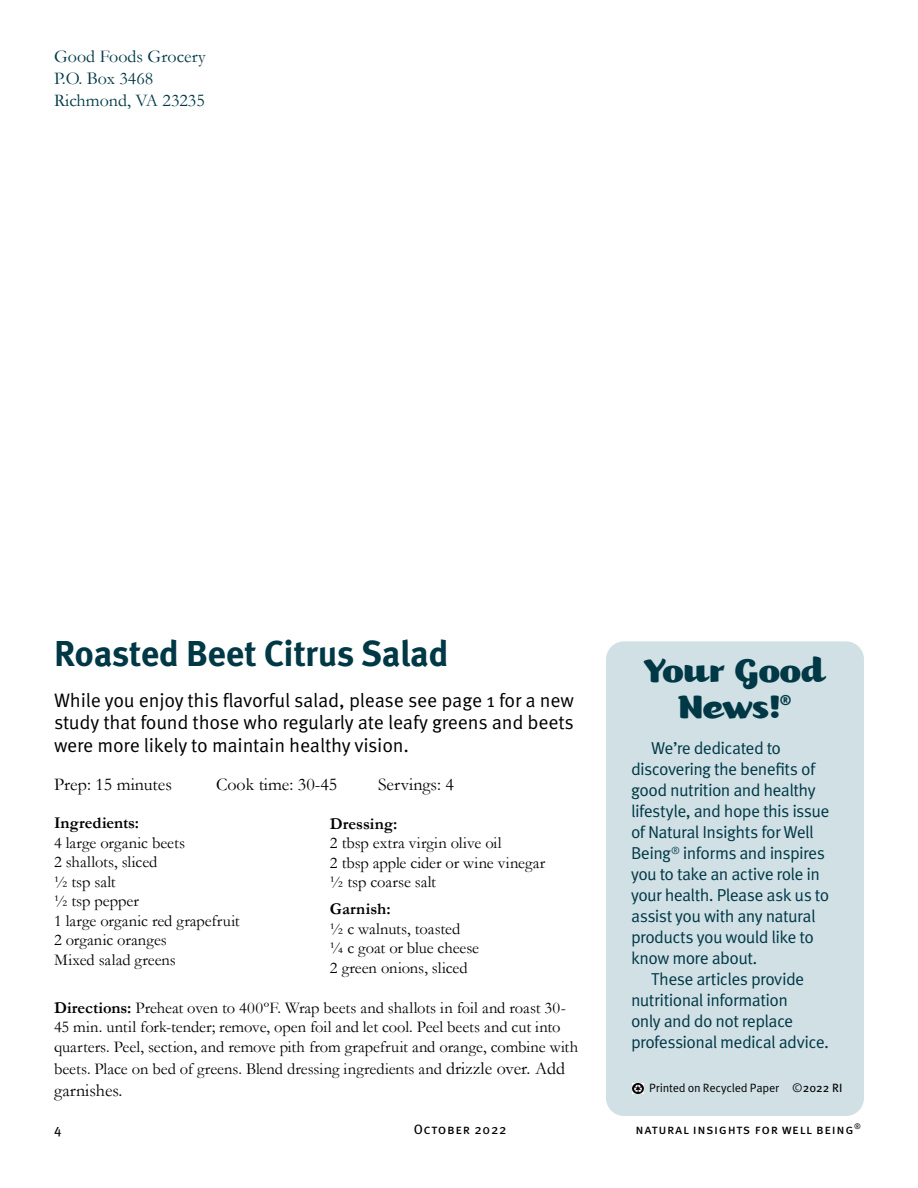
<style>
.page{position:relative;width:918px;height:1188px;background:#fff}
.page>*{position:absolute;margin:0;border:0;box-sizing:border-box;transform-origin:0 0}
.t1{font:39px/36px "Kari OSF";color:#003846;text-align:center}
.t2{font:700 36px "Meta OT";letter-spacing:-.015em;color:#003846}
.t3{font:19.5px/22.5px "Meta OT";letter-spacing:-.01em;color:#000;text-align:justify}
.t4{font:18px "Garamond";color:#000}
.t5{font:18px/21.6px "Garamond";color:#003846}
.t6{font:17.25px/21px "Meta OT";letter-spacing:-.035em;color:#003846}
.t7{font:16.5px/19.5px "Garamond";color:#000}
.t8{font:700 16.5px "Garamond";color:#000}
.t9{font:700 13.95px "Meta OT";color:#003846}
.t10{font:13.5px "Meta OT";letter-spacing:.05em;color:#000}
.t11{font:12px "Meta OT";letter-spacing:-.015em;color:#000}
.s1{font-weight:700}
.s2{font-size:18px}
.s3{font-style:inherit}
</style>
<div class="page">
<div style="left:606px;top:641px;width:258px;height:475px;background:#d0e0e5;border-radius:18px"></div>
<svg style="left:633px;top:1083px;width:11px;height:11px"></svg>
<p class="t5" style="left:54px;top:45px;width:153px">Good Foods Grocery<br>P.O. Box 3468<br>Richmond, VA 23235</p>
<h2 class="t2" style="left:54px;top:631px;width:396px">Roasted Beet Citrus Salad</h2>
<p class="t3" style="left:54px;top:689px;width:522px">While you enjoy this flavorful salad, please see page 1 for a new study that found those who regularly ate leafy greens and beets were more likely to maintain healthy vision.</p>
<p class="t4" style="left:54px;top:773px;width:119px">Prep: 15 minutes</p>
<p class="t4" style="left:216px;top:773px;width:123px">Cook time: 30-45</p>
<p class="t4" style="left:378px;top:773px;width:78px">Servings: 4</p>
<p class="t8" style="left:54px;top:812px;width:87px">Ingredients:</p>
<p class="t7" style="left:54px;top:833px;width:187px">4 large organic beets<br>2 shallots, sliced<br>½ tsp salt<br>½ tsp pepper<br>1 large organic red grapefruit<br>2 organic oranges<br>Mixed salad greens</p>
<p class="t8" style="left:330px;top:812px;width:69px">Dressing:</p>
<p class="t7" style="left:330px;top:833px;width:217px">2 tbsp extra virgin olive oil<br>2 tbsp apple cider or wine vinegar ½ tsp coarse salt</p>
<p class="t8" style="left:330px;top:898px;width:62px">Garnish:</p>
<p class="t7" style="left:330px;top:919px;width:151px">½ c walnuts, toasted<br>¼ c goat or blue cheese<br>2 green onions, sliced</p>
<p class="t7" style="left:54px;top:997px;width:526px"><span class="s1">Directions:</span> Preheat oven to 400ºF. Wrap beets and shallots in foil and roast 30-<br>45 min. until fork-tender; remove, open foil and let cool. Peel beets and cut into quarters. Peel, section, and remove pith from grapefruit and orange, combine with</p>
<p class="t7" style="left:54px;top:1059px;width:513px">beets. Place on bed of greens. Blend dressing ingredients and <span class="s2">drizzle over. Add</span></p>
<p class="t4" style="left:54px;top:1079px;width:70px">garnishes.</p>
<h1 class="t1" style="left:644px;top:653px;width:184px">Your Good<br>News!</h1>
<p class="t9" style="left:780px;top:692px;width:13px">®</p>
<p class="t6" style="left:631px;top:738px;width:200px;text-indent:20px">We’re dedicated to discovering the benefits of good nutrition and healthy lifestyle, and hope this issue of Natural Insights for Well<br>Being<sup>®</sup> informs and inspires you to take an active role in your health. Please ask us to assist you with any natural products you would like to know more about.</p>
<p class="t6" style="left:631px;top:969px;width:200px;text-indent:20px">These articles provide nutritional information<br>only and do not replace professional medical advice.</p>
<p class="t11" style="left:649px;top:1081px;width:195px">Printed on Recycled Paper ©<span class="s3">2022 RI</span></p>
<p class="t10" style="left:54px;top:1121px;width:9px">4</p>
<p class="t10" style="left:414px;top:1121px;width:94px">October 2022</p>
<p class="t10" style="left:636px;top:1121px;width:227px">natural insights for well being<sup>®</sup></p>
</div>
